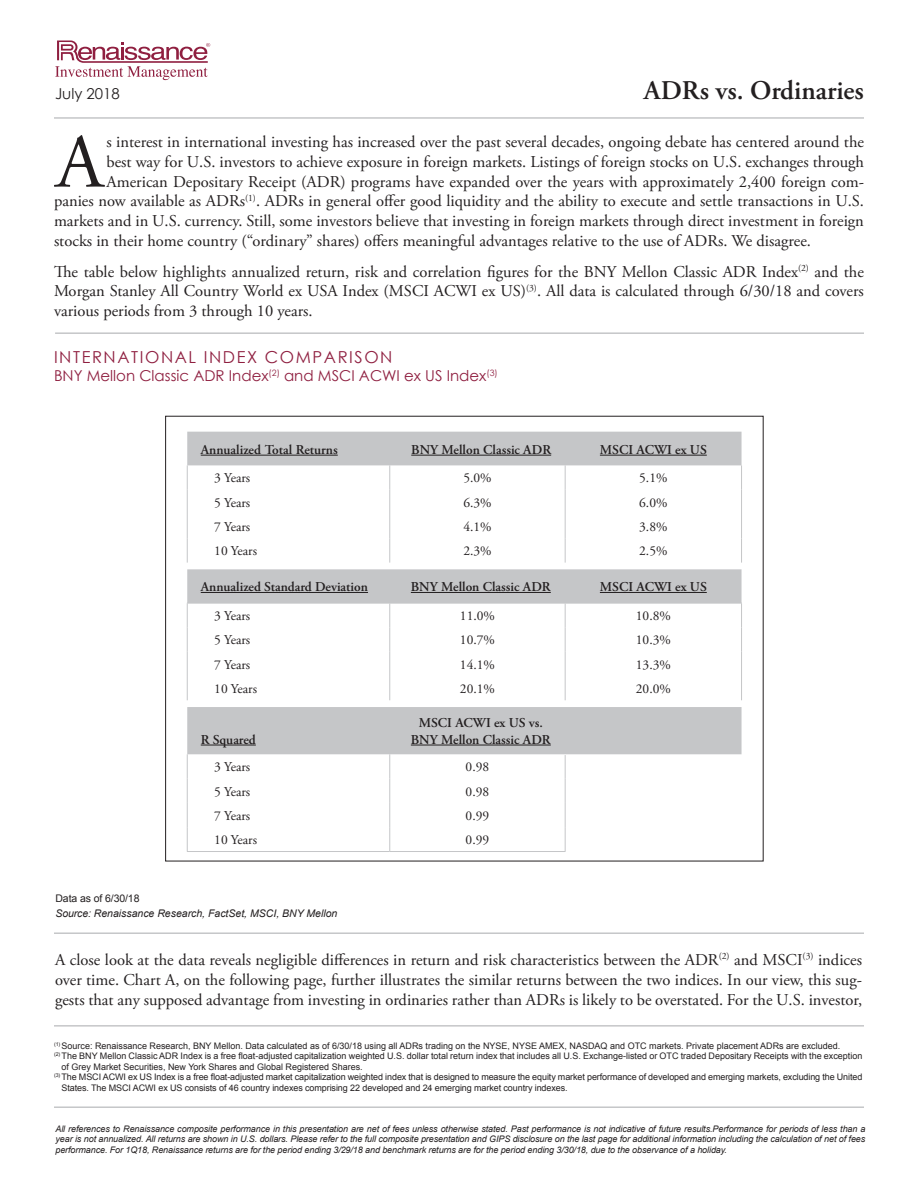
<style>
.page{position:relative;width:918px;height:1188px;background:#fff}
.page>*{position:absolute;margin:0;border:0;box-sizing:border-box;transform-origin:0 0}
.Commentaries_Body{font:76.2px "Adobe Garamond Pro";color:#231f20}
.t1{font:600 27px "Adobe Garamond Pro";color:#231f20}
.Commentaries_Body-2{font:16.5px/19.8px "Adobe Garamond Pro";color:#231f20;text-align:justify}
.t2{font:16.5px "Century Gothic";letter-spacing:.095em;color:#8f1f40}
.t3{font:15px "Century Gothic";color:#8f1f40}
.t4{font:15px "Century Gothic";color:#231f20}
.t5{font:13.5px "Adobe Garamond Pro";color:#231f20}
.t6{font:600 13.5px "Adobe Garamond Pro";color:#231f20}
.t7{font:italic 10.5px "Arial";color:#231f20}
.t8{font:10.5px "Arial";letter-spacing:-.01em;color:#231f20}
.Page_Disclosure{font:9px/10.5px "Arial";color:#231f20}
.t9{font:italic 9px/10.5px "Arial";letter-spacing:-.01em;color:#231f20;text-align:justify}
</style>
<div class="page">
<svg style="left:55px;top:40px;width:155px;height:40px"></svg>
<hr style="left:54px;top:117px;width:810px;height:2px;background:#c5c6c8">
<hr style="left:54px;top:1025px;width:810px;height:2px;background:#c5c6c8">
<hr style="left:54px;top:1106px;width:810px;height:2px;background:#c5c6c8">
<hr style="left:55px;top:332px;width:809px;height:2px;background:#c5c6c8">
<hr style="left:54px;top:932px;width:810px;height:2px;background:#c5c6c8">
<svg style="left:187px;top:432px;width:555px;height:322px"></svg>
<svg style="left:187px;top:465px;width:1px;height:98px"></svg>
<svg style="left:389px;top:465px;width:1px;height:98px"></svg>
<svg style="left:565px;top:465px;width:1px;height:98px"></svg>
<svg style="left:741px;top:465px;width:1px;height:98px"></svg>
<svg style="left:187px;top:604px;width:1px;height:96px"></svg>
<svg style="left:389px;top:604px;width:1px;height:96px"></svg>
<svg style="left:565px;top:604px;width:1px;height:96px"></svg>
<svg style="left:741px;top:604px;width:1px;height:96px"></svg>
<svg style="left:187px;top:754px;width:1px;height:97px"></svg>
<svg style="left:389px;top:754px;width:1px;height:97px"></svg>
<svg style="left:565px;top:755px;width:1px;height:96px"></svg>
<hr style="left:187px;top:603px;width:203px;height:1px;background:#c5c6c8">
<hr style="left:390px;top:603px;width:175px;height:1px;background:#c5c6c8">
<hr style="left:565px;top:603px;width:177px;height:1px;background:#c5c6c8">
<hr style="left:187px;top:851px;width:203px;height:1px;background:#c5c6c8">
<hr style="left:390px;top:851px;width:176px;height:1px;background:#c5c6c8">
<hr style="left:201px;top:455px;width:137px;height:1px;background:#231f20">
<hr style="left:411px;top:455px;width:140px;height:1px;background:#231f20">
<hr style="left:600px;top:455px;width:107px;height:1px;background:#231f20">
<hr style="left:201px;top:592px;width:167px;height:1px;background:#231f20">
<hr style="left:411px;top:592px;width:140px;height:1px;background:#231f20">
<hr style="left:600px;top:592px;width:107px;height:1px;background:#231f20">
<hr style="left:201px;top:745px;width:55px;height:1px;background:#231f20">
<hr style="left:411px;top:745px;width:140px;height:1px;background:#231f20">
<p class="t4" style="left:55px;top:84px;width:66px">July 2018</p>
<p class="t1" style="left:644px;top:75px;width:222px">ADRs vs. Ordinaries</p>
<p class="Commentaries_Body" style="left:56px;top:117px;width:49px">A</p>
<p class="Commentaries_Body-2" style="left:106px;top:132px;width:759px">s interest in international investing has increased over the past several decades, ongoing debate has centered around the</p>
<p class="Commentaries_Body-2" style="left:106px;top:152px;width:759px">best way for U.S. investors to achieve exposure in foreign markets. Listings of foreign stocks on U.S. exchanges through</p>
<p class="Commentaries_Body-2" style="left:106px;top:172px;width:759px">American Depositary Receipt (ADR) programs have expanded over the years with approximately 2,400 foreign com-</p>
<p class="Commentaries_Body-2" style="left:54px;top:192px;width:812px">panies now available as ADRs<sup>(1)</sup>. ADRs in general offer good liquidity and the ability to execute and settle transactions in U.S.</p>
<p class="Commentaries_Body-2" style="left:54px;top:212px;width:811px">markets and in U.S. currency. Still, some investors believe that investing in foreign markets through direct investment in foreign</p>
<p class="Commentaries_Body-2" style="left:54px;top:231px;width:759px">stocks in their home country (“ordinary” shares) offers meaningful advantages relative to the use of ADRs. We disagree.</p>
<p class="Commentaries_Body-2" style="left:54px;top:262px;width:812px">The table below highlights annualized return, risk and correlation figures for the BNY Mellon Classic ADR Index<sup>(2)</sup> and the Morgan Stanley All Country World ex USA Index (MSCI ACWI ex US)<sup>(3)</sup>. All data is calculated through 6/30/18 and covers various periods from 3 through 10 years.</p>
<p class="t2" style="left:54px;top:345px;width:340px">INTERNATIONAL INDEX COMPARISON</p>
<p class="t3" style="left:54px;top:365px;width:445px">BNY Mellon Classic ADR Index<sup>(2)</sup> and MSCI ACWI ex US Index<sup>(3)</sup></p>
<p class="t6" style="left:201px;top:442px;width:139px">Annualized Total Returns</p>
<p class="t6" style="left:411px;top:442px;width:141px">BNY Mellon Classic ADR</p>
<p class="t6" style="left:600px;top:442px;width:108px">MSCI ACWI ex US</p>
<p class="t5" style="left:214px;top:470px;width:38px">3 Years</p>
<p class="t5" style="left:463px;top:470px;width:30px">5.0%</p>
<p class="t5" style="left:639px;top:470px;width:30px">5.1%</p>
<p class="t5" style="left:214px;top:494px;width:38px">5 Years</p>
<p class="t5" style="left:463px;top:494px;width:30px">6.3%</p>
<p class="t5" style="left:639px;top:494px;width:30px">6.0%</p>
<p class="t5" style="left:214px;top:519px;width:38px">7 Years</p>
<p class="t5" style="left:463px;top:519px;width:30px">4.1%</p>
<p class="t5" style="left:639px;top:519px;width:30px">3.8%</p>
<p class="t5" style="left:214px;top:543px;width:44px">10 Years</p>
<p class="t5" style="left:463px;top:543px;width:30px">2.3%</p>
<p class="t5" style="left:639px;top:543px;width:30px">2.5%</p>
<p class="t6" style="left:201px;top:579px;width:169px">Annualized Standard Deviation</p>
<p class="t6" style="left:411px;top:579px;width:141px">BNY Mellon Classic ADR</p>
<p class="t6" style="left:600px;top:579px;width:108px">MSCI ACWI ex US</p>
<p class="t5" style="left:214px;top:608px;width:38px">3 Years</p>
<p class="t5" style="left:460px;top:608px;width:36px">11.0%</p>
<p class="t5" style="left:636px;top:608px;width:36px">10.8%</p>
<p class="t5" style="left:214px;top:632px;width:38px">5 Years</p>
<p class="t5" style="left:460px;top:632px;width:36px">10.7%</p>
<p class="t5" style="left:636px;top:632px;width:36px">10.3%</p>
<p class="t5" style="left:214px;top:656px;width:38px">7 Years</p>
<p class="t5" style="left:460px;top:656px;width:36px">14.1%</p>
<p class="t5" style="left:636px;top:656px;width:36px">13.3%</p>
<p class="t5" style="left:214px;top:681px;width:44px">10 Years</p>
<p class="t5" style="left:460px;top:681px;width:36px">20.1%</p>
<p class="t5" style="left:636px;top:681px;width:36px">20.0%</p>
<p class="t6" style="left:201px;top:732px;width:57px">R Squared</p>
<p class="t6" style="left:419px;top:715px;width:126px">MSCI ACWI ex US vs.</p>
<p class="t6" style="left:411px;top:732px;width:141px">BNY Mellon Classic ADR</p>
<p class="t5" style="left:214px;top:759px;width:38px">3 Years</p>
<p class="t5" style="left:466px;top:759px;width:25px">0.98</p>
<p class="t5" style="left:214px;top:783px;width:38px">5 Years</p>
<p class="t5" style="left:466px;top:783px;width:25px">0.98</p>
<p class="t5" style="left:214px;top:808px;width:38px">7 Years</p>
<p class="t5" style="left:466px;top:808px;width:25px">0.99</p>
<p class="t5" style="left:214px;top:832px;width:44px">10 Years</p>
<p class="t5" style="left:466px;top:832px;width:25px">0.99</p>
<p class="t8" style="left:56px;top:891px;width:86px">Data as of 6/30/18</p>
<p class="t7" style="left:56px;top:907px;width:283px">Source: Renaissance Research, FactSet, MSCI, BNY Mellon</p>
<p class="Commentaries_Body-2" style="left:55px;top:950px;width:809px">A close look at the data reveals negligible differences in return and risk characteristics between the ADR<sup>(2)</sup> and MSCI<sup>(3)</sup> indices over time. Chart A, on the following page, further illustrates the similar returns between the two indices. In our view, this sug&shy;gests that any supposed advantage from investing in ordinaries rather than ADRs is likely to be overstated. For the U.S. investor,</p>
<p class="Page_Disclosure" style="left:54px;top:1040px;width:788px"><sup>(1)</sup> Source: Renaissance Research, BNY Mellon. Data calculated as of 6/30/18 using all ADRs trading on the NYSE, NYSE AMEX, NASDAQ and OTC markets. Private placement ADRs are excluded.</p>
<p class="Page_Disclosure" style="left:62px;top:1051px;width:802px;text-indent:-8px"><sup>(2)</sup> The BNY Mellon Classic ADR Index is a free float-adjusted capitalization weighted U.S. dollar total return index that includes all U.S. Exchange-listed or OTC traded Depositary Receipts with the exception of Grey Market Securities, New York Shares and Global Registered Shares.</p>
<p class="Page_Disclosure" style="left:62px;top:1072px;width:802px;text-indent:-8px"><sup>(3)</sup> The MSCI ACWI ex US Index is a free float-adjusted market capitalization weighted index that is designed to measure the equity market performance of developed and emerging markets, excluding the United<br>States. The MSCI ACWI ex US consists of 46 country indexes comprising 22 developed and 24 emerging market country indexes.</p>
<p class="t9" style="left:56px;top:1124px;width:811px">All references to Renaissance composite performance in this presentation are net of fees unless otherwise stated. Past performance is not indicative of future results.Performance for periods of less than a year is not annualized. All returns are shown in U.S. dollars. Please refer to the full composite presentation and GIPS disclosure on the last page for additional information including the calculation of net of fees performance. For 1Q18, Renaissance returns are for the period ending 3/29/18 and benchmark returns are for the period ending 3/30/18, due to the observance of a holiday.</p>
</div>
